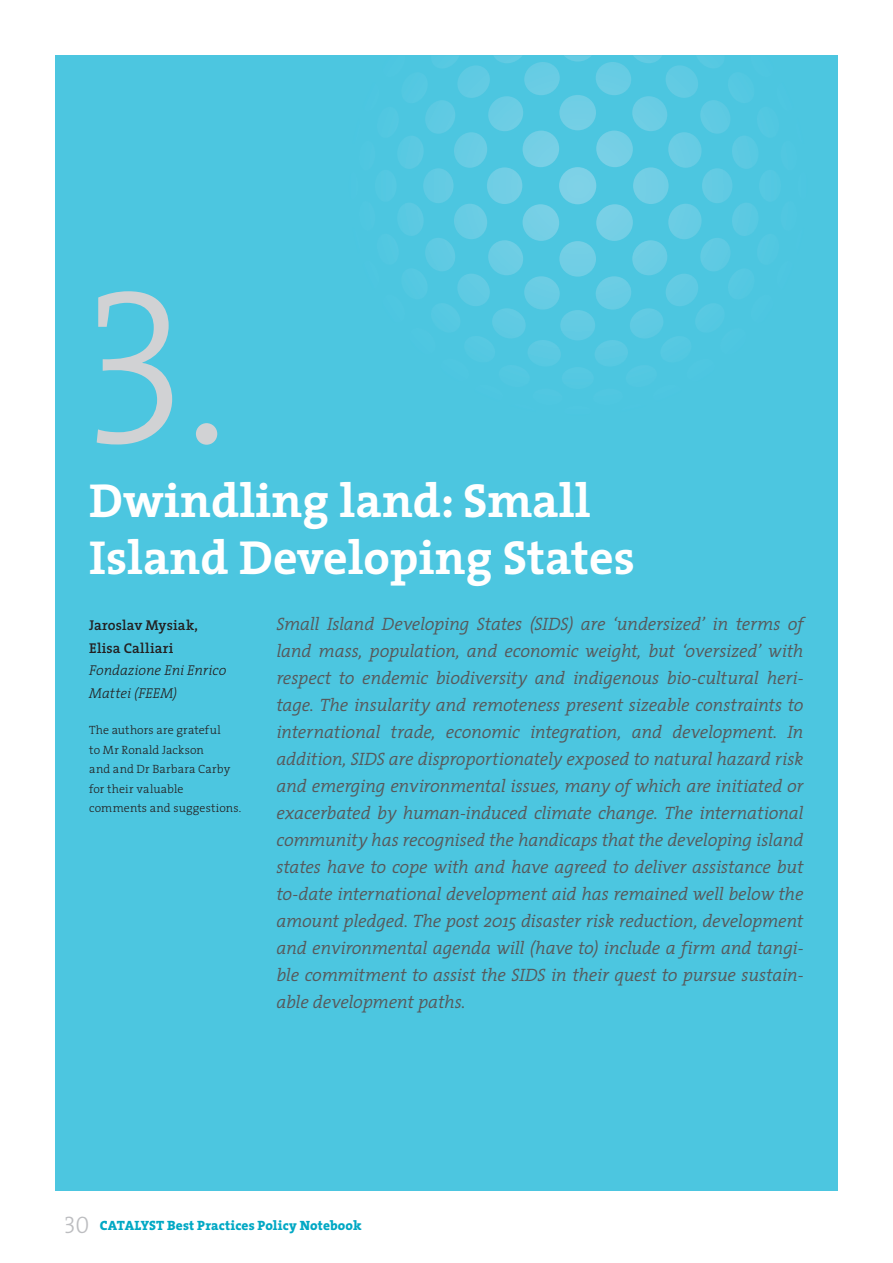
<style>
.page{position:relative;width:893px;height:1263px;background:#fff}
.page>*{position:absolute;margin:0;border:0;box-sizing:border-box;transform-origin:0 0}
.t1{font:222px "The Serif Light Caps";color:#d1d2d4}
.TITOLO{font:700 48px/57px "The Serif";color:#fff}
.APERTURA{font:italic 300 18px/27px "The Serif";letter-spacing:-.015em;color:#57585a;text-align:justify}
.Istituto{font:italic 300 14.25px/22.5px "The Serif";letter-spacing:-.005em;color:#231f20}
.Autore{font:600 14.25px "The Serif";letter-spacing:.015em;color:#231f20}
.t2{font:800 13.5px "The Serif";letter-spacing:.01em;color:#00a8c4}
.Istituto-2{font:300 12px/19.5px "The Serif";letter-spacing:.01em;color:#231f20}
.s1{font-family:"The Serif Light Caps";font-weight:400;font-size:24px;color:#bcbdc0}
</style>
<div class="page">
<div style="left:55px;top:55px;width:783px;height:1136px;background:#4cc6e0"></div>
<svg style="left:404px;top:55px;width:347px;height:84px"></svg>
<p class="t1" style="left:79px;top:184px;width:152px">3.</p>
<p class="TITOLO" style="left:89px;top:471px;width:547px">Dwindling land: Small<br>Island Developing States</p>
<p class="Autore" style="left:89px;top:613px;width:110px">Jaroslav Mysiak,</p>
<p class="Autore" style="left:89px;top:636px;width:86px">Elisa Calliari</p>
<p class="Istituto" style="left:89px;top:659px;width:139px">Fondazione Eni Enrico<br>Mattei (FEEM)</p>
<p class="Istituto-2" style="left:89px;top:720px;width:153px">The authors are grateful<br>to Mr Ronald Jackson<br>and and Dr Barbara Carby for their valuable comments and suggestions.</p>
<p class="APERTURA" style="left:276px;top:610px;width:529px">Small Island Developing States (SIDS) are ‘undersized’ in terms of land mass, population, and economic weight, but ‘oversized’ with respect to endemic biodiversity and indigenous bio-cultural heri&shy;tage. The insularity and remoteness present sizeable constraints to international trade, economic integration, and development. In addition, SIDS are disproportionately exposed to natural hazard risk and emerging environmental issues, many of which are initiated or exacerbated by human-induced climate change. The international community has recognised the handicaps that the developing island states have to cope with and have agreed to deliver assistance but to-date international development aid has remained well below the amount pledged. The post 2015 disaster risk reduction, development and environmental agenda will (have to) include a firm and tangi&shy;ble commitment to assist the SIDS in their quest to pursue sustain&shy;able development paths.</p>
<p class="t2" style="left:64px;top:1214px;width:299px"><span class="s1">30</span> CATALYST Best Practices Policy Notebook</p>
</div>
